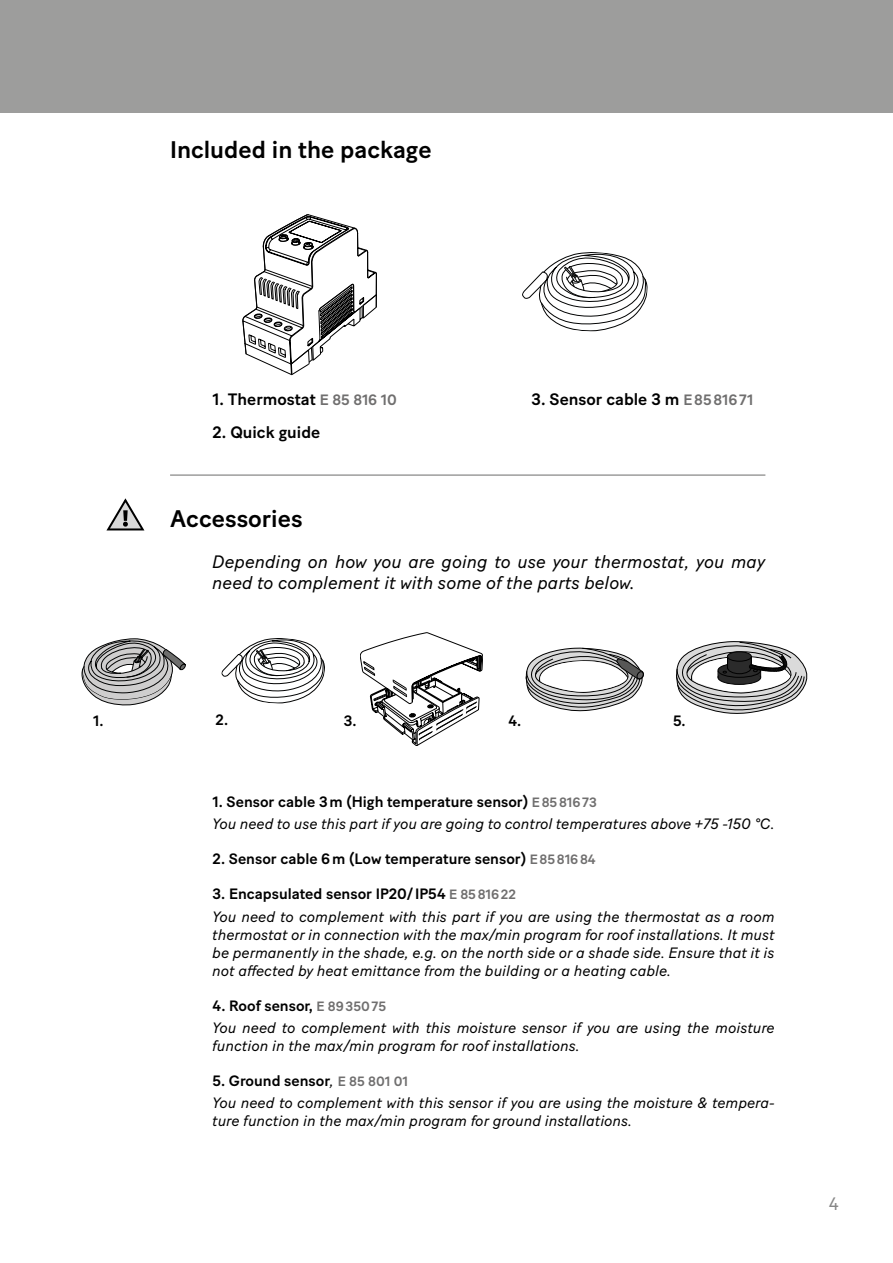
<style>
.page{position:relative;width:893px;height:1263px;background:#fff}
.page>*{position:absolute;margin:0;border:0;box-sizing:border-box;transform-origin:0 0}
.t1{font:500 24px "Baton Turbo";color:#000}
.t2{font:italic 18px/20.4px "Baton Turbo";color:#000}
.t3{font:18px "Baton Turbo";color:#878787}
.t4{font:500 16.5px "Baton Turbo";color:#000}
.t5{font:italic 15px/22.2px "Baton Turbo";color:#000}
.t6{font:500 15px "Baton Turbo";color:#000}
.s1{font-size:15px;color:#706f6f}
.s2{font-weight:500;font-style:normal}
.s3{font-weight:500;font-style:normal;font-size:13.5px;color:#706f6f}
.s4{font-size:13.5px;color:#706f6f}
</style>
<div class="page">
<div style="left:0;top:0;width:893px;height:113px;background:#9d9d9c"></div>
<hr style="left:170px;top:474px;width:595px;height:2px;background:#9d9d9c">
<svg style="left:106px;top:498px;width:39px;height:33px"></svg>
<svg style="left:522px;top:252px;width:126px;height:80px"></svg>
<svg style="left:243px;top:215px;width:134px;height:160px"></svg>
<svg style="left:221px;top:638px;width:104px;height:66px"></svg>
<svg style="left:360px;top:632px;width:123px;height:114px"></svg>
<svg style="left:82px;top:638px;width:104px;height:67px"></svg>
<svg style="left:525px;top:647px;width:119px;height:65px"></svg>
<svg style="left:676px;top:641px;width:132px;height:73px"></svg>
<h1 class="t1" style="left:170px;top:131px;width:263px">Included in the package</h1>
<p class="t4" style="left:213px;top:387px;width:186px">1. Thermostat <span class="s1">E 85 816 10</span></p>
<p class="t4" style="left:531px;top:387px;width:223px">3. Sensor cable 3 m <span class="s1">E8581671</span></p>
<p class="t4" style="left:213px;top:420px;width:109px">2. Quick guide</p>
<h1 class="t1" style="left:170px;top:500px;width:134px">Accessories</h1>
<p class="t2" style="left:213px;top:550px;width:554px">Depending on how you are going to use your thermostat, you may need to complement it with some of the parts below.</p>
<p class="t6" style="left:93px;top:709px;width:12px">1.</p>
<p class="t6" style="left:216px;top:709px;width:14px">2.</p>
<p class="t6" style="left:344px;top:709px;width:14px">3.</p>
<p class="t6" style="left:508px;top:709px;width:14px">4.</p>
<p class="t6" style="left:673px;top:709px;width:14px">5.</p>
<p class="t5" style="left:213px;top:789px;width:564px"><span class="s2">1. Sensor cable 3m (High temperature sensor)</span> <span class="s3">E8581673<br></span>You need to use this part if you are going to control temperatures above +75 -150 °C.</p>
<p class="t6" style="left:213px;top:848px;width:385px">2. Sensor cable 6m (Low temperature sensor) <span class="s4">E8581684</span></p>
<p class="t5" style="left:213px;top:881px;width:564px"><span class="s2">3. Encapsulated sensor IP20/ IP54</span> <span class="s3">E 8581622<br></span>You need to complement with this part if you are using the thermostat as a room</p>
<p class="t5" style="left:213px;top:924px;width:564px;line-height:18px;text-align:justify">thermostat or in connection with the max/min program for roof installations. It must be permanently in the shade, e.g. on the north side or a shade side. Ensure that it is not affected by heat emittance from the building or a heating cable.</p>
<p class="t5" style="left:213px;top:993px;width:564px"><span class="s2">4. Roof sensor,</span> <span class="s3">E 8935075<br></span>You need to complement with this moisture sensor if you are using the moisture</p>
<p class="t5" style="left:213px;top:1033px;width:369px">function in the max/min program for roof installations.</p>
<p class="t5" style="left:213px;top:1068px;width:564px"><span class="s2">5. Ground sensor</span>, <span class="s3">E 85 801 01<br></span>You need to complement with this sensor if you are using the moisture &amp; tempera-</p>
<p class="t5" style="left:213px;top:1108px;width:421px">ture function in the max/min program for ground installations.</p>
<p class="t3" style="left:829px;top:1189px;width:12px">4</p>
</div>
